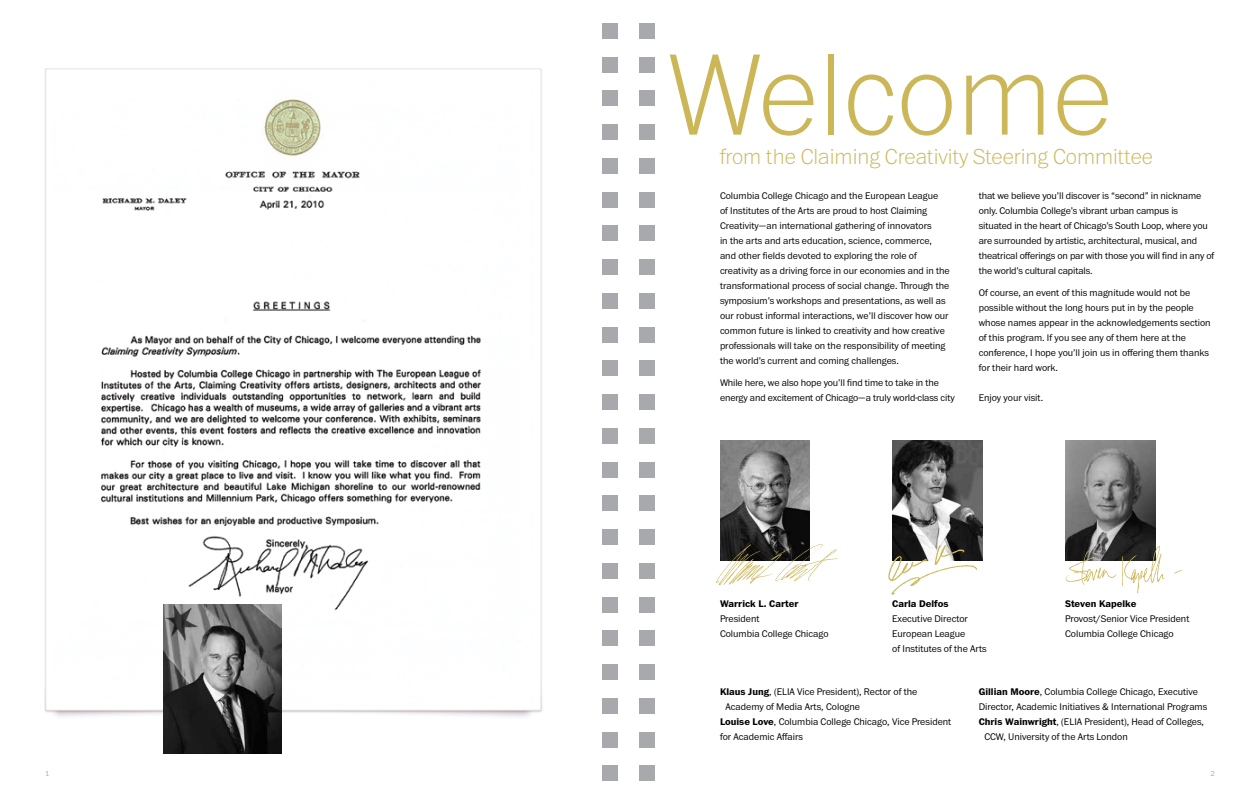
<style>
.page{position:relative;width:1260px;height:810px;background:#fff}
.page>*{position:absolute;margin:0;border:0;box-sizing:border-box;transform-origin:0 0}
.t1{font:100 120px "Franklin ITC Std";color:#cbb758}
.t2{font:100 22.5px "Franklin ITC Std";color:#cbb758}
.t3{font:300 10px/15px "Franklin ITC Pro";color:#000}
.t4{font:700 10px "Franklin ITC Pro";color:#000}
.t5{font:300 7.5px "Franklin ITC Pro";color:#a7a9ac}
.s1{font-weight:700}
</style>
<div class="page">
<div style="left:602px;top:23px;width:16px;height:16px;background:#a7a9ac"></div>
<div style="left:602px;top:57px;width:16px;height:15px;background:#a7a9ac"></div>
<div style="left:602px;top:91px;width:16px;height:15px;background:#a7a9ac"></div>
<div style="left:602px;top:124px;width:16px;height:16px;background:#a7a9ac"></div>
<div style="left:602px;top:158px;width:16px;height:16px;background:#a7a9ac"></div>
<div style="left:602px;top:192px;width:16px;height:16px;background:#a7a9ac"></div>
<div style="left:602px;top:226px;width:16px;height:15px;background:#a7a9ac"></div>
<div style="left:602px;top:259px;width:16px;height:16px;background:#a7a9ac"></div>
<div style="left:602px;top:293px;width:16px;height:16px;background:#a7a9ac"></div>
<div style="left:602px;top:327px;width:16px;height:15px;background:#a7a9ac"></div>
<div style="left:602px;top:361px;width:16px;height:15px;background:#a7a9ac"></div>
<div style="left:602px;top:394px;width:16px;height:16px;background:#a7a9ac"></div>
<div style="left:602px;top:428px;width:16px;height:16px;background:#a7a9ac"></div>
<div style="left:602px;top:462px;width:16px;height:16px;background:#a7a9ac"></div>
<div style="left:602px;top:496px;width:16px;height:15px;background:#a7a9ac"></div>
<div style="left:602px;top:529px;width:16px;height:16px;background:#a7a9ac"></div>
<div style="left:602px;top:563px;width:16px;height:16px;background:#a7a9ac"></div>
<div style="left:602px;top:597px;width:16px;height:15px;background:#a7a9ac"></div>
<div style="left:602px;top:631px;width:16px;height:15px;background:#a7a9ac"></div>
<div style="left:602px;top:664px;width:16px;height:16px;background:#a7a9ac"></div>
<div style="left:602px;top:698px;width:16px;height:16px;background:#a7a9ac"></div>
<div style="left:602px;top:732px;width:16px;height:16px;background:#a7a9ac"></div>
<div style="left:602px;top:766px;width:16px;height:15px;background:#a7a9ac"></div>
<div style="left:639px;top:23px;width:16px;height:16px;background:#a7a9ac"></div>
<div style="left:639px;top:57px;width:16px;height:15px;background:#a7a9ac"></div>
<div style="left:639px;top:91px;width:16px;height:15px;background:#a7a9ac"></div>
<div style="left:639px;top:124px;width:16px;height:16px;background:#a7a9ac"></div>
<div style="left:639px;top:158px;width:16px;height:16px;background:#a7a9ac"></div>
<div style="left:639px;top:192px;width:16px;height:16px;background:#a7a9ac"></div>
<div style="left:639px;top:226px;width:16px;height:15px;background:#a7a9ac"></div>
<div style="left:639px;top:259px;width:16px;height:16px;background:#a7a9ac"></div>
<div style="left:639px;top:293px;width:16px;height:16px;background:#a7a9ac"></div>
<div style="left:639px;top:327px;width:16px;height:15px;background:#a7a9ac"></div>
<div style="left:639px;top:361px;width:16px;height:15px;background:#a7a9ac"></div>
<div style="left:639px;top:394px;width:16px;height:16px;background:#a7a9ac"></div>
<div style="left:639px;top:428px;width:16px;height:16px;background:#a7a9ac"></div>
<div style="left:639px;top:462px;width:16px;height:16px;background:#a7a9ac"></div>
<div style="left:639px;top:496px;width:16px;height:15px;background:#a7a9ac"></div>
<div style="left:639px;top:529px;width:16px;height:16px;background:#a7a9ac"></div>
<div style="left:639px;top:563px;width:16px;height:16px;background:#a7a9ac"></div>
<div style="left:639px;top:597px;width:16px;height:15px;background:#a7a9ac"></div>
<div style="left:639px;top:631px;width:16px;height:15px;background:#a7a9ac"></div>
<div style="left:639px;top:664px;width:16px;height:16px;background:#a7a9ac"></div>
<div style="left:639px;top:698px;width:16px;height:16px;background:#a7a9ac"></div>
<div style="left:639px;top:732px;width:16px;height:16px;background:#a7a9ac"></div>
<div style="left:639px;top:766px;width:16px;height:15px;background:#a7a9ac"></div>
<img style="left:44px;top:68px;width:498px;height:664px">
<img style="left:163px;top:604px;width:118px;height:150px">
<img style="left:892px;top:440px;width:90px;height:96px">
<img style="left:1065px;top:440px;width:90px;height:102px">
<img style="left:720px;top:440px;width:90px;height:102px">
<img style="left:888px;top:536px;width:95px;height:59px">
<img style="left:1065px;top:542px;width:118px;height:52px">
<img style="left:716px;top:542px;width:122px;height:44px">
<h1 class="t1" style="left:668px;top:36px;width:446px">Welcome</h1>
<h2 class="t2" style="left:720px;top:146px;width:434px">from the Claiming Creativity Steering Committee</h2>
<p class="t3" style="left:720px;top:188px;width:231px">Columbia College Chicago and the European League<br>of Institutes of the Arts are proud to host Claiming Creativity—an international gathering of innovators<br>in the arts and arts education, science, commerce, and other fields devoted to exploring the role of creativity as a driving force in our economies and in the transformational process of social change. Through the symposium’s workshops and presentations, as well as our robust informal interactions, we’ll discover how our common future is linked to creativity and how creative professionals will take on the responsibility of meeting the world’s current and coming challenges.</p>
<p class="t3" style="left:720px;top:376px;width:236px">While here, we also hope you’ll find time to take in the energy and excitement of Chicago—a truly world-class city</p>
<p class="t3" style="left:979px;top:188px;width:237px">that we believe you’ll discover is “second” in nickname only. Columbia College’s vibrant urban campus is<br>situated in the heart of Chicago’s South Loop, where you are surrounded by artistic, architectural, musical, and theatrical offerings on par with those you will find in any of the world’s cultural capitals.</p>
<p class="t3" style="left:979px;top:286px;width:233px">Of course, an event of this magnitude would not be possible without the long hours put in by the people whose names appear in the acknowledgements section of this program. If you see any of them here at the conference, I hope you’ll join us in offering them thanks for their hard work.</p>
<p class="t3" style="left:979px;top:391px;width:66px">Enjoy your visit.</p>
<p class="t4" style="left:720px;top:598px;width:80px">Warrick L. Carter</p>
<p class="t3" style="left:720px;top:611px;width:110px">President<br>Columbia College Chicago</p>
<p class="t4" style="left:892px;top:598px;width:58px">Carla Delfos</p>
<p class="t3" style="left:892px;top:611px;width:96px">Executive Director<br>European League<br>of Institutes of the Arts</p>
<p class="t4" style="left:1065px;top:598px;width:73px">Steven Kapelke</p>
<p class="t3" style="left:1065px;top:611px;width:126px">Provost/Senior Vice President<br>Columbia College Chicago</p>
<p class="t3" style="left:720px;top:684px;width:199px"><span class="s1">Klaus Jung</span>, (ELIA Vice President), Rector of the</p>
<p class="t3" style="left:726px;top:699px;width:136px">Academy of Media Arts, Cologne</p>
<p class="t3" style="left:720px;top:714px;width:233px"><span class="s1">Louise Love</span>, Columbia College Chicago, Vice President</p>
<p class="t3" style="left:720px;top:729px;width:85px">for Academic Affairs</p>
<p class="t3" style="left:979px;top:684px;width:221px"><span class="s1">Gillian Moore</span>, Columbia College Chicago, Executive</p>
<p class="t3" style="left:979px;top:699px;width:230px">Director, Academic Initiatives &amp; International Programs</p>
<p class="t3" style="left:979px;top:714px;width:227px"><span class="s1">Chris Wainwright</span>, (ELIA President), Head of Colleges,</p>
<p class="t3" style="left:984px;top:729px;width:145px">CCW, University of the Arts London</p>
<p class="t5" style="left:45px;top:769px;width:6px">1</p>
<p class="t5" style="left:1211px;top:769px;width:6px">2</p>
</div>
